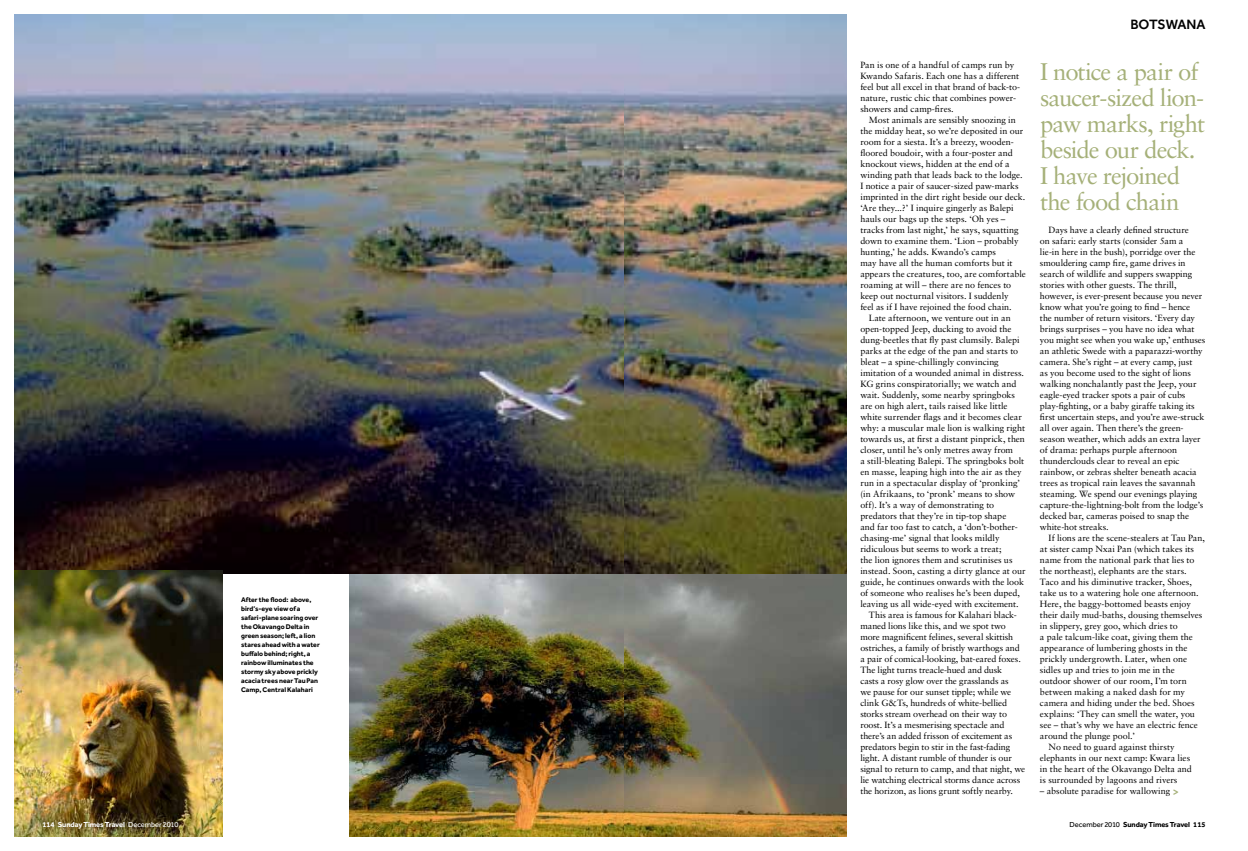
<style>
.page{position:relative;width:1248px;height:851px;background:#fff}
.page>*{position:absolute;margin:0;border:0;box-sizing:border-box;transform-origin:0 0}
.t1{font:24px/26px "Sabon";letter-spacing:-.04em;color:#a5b078}
.t2{font:500 14px "Effra";letter-spacing:-.015em;color:#000}
.t3{font:500 12px "Effra";color:#a5b078}
.t4{font:9px/11px "Sabon";letter-spacing:-.005em;color:#000}
.t5{font:700 7.5px "Effra";letter-spacing:-.01em;color:#000}
.t6{font:700 7.5px "Effra";letter-spacing:-.01em;color:#fff}
.t7{font:700 7px/9px "Effra";color:#000}
.s1{font-weight:400}
</style>
<div class="page">
<img style="left:14px;top:14px;width:832px;height:559px">
<img style="left:350px;top:574px;width:496px;height:262px">
<img style="left:14px;top:570px;width:208px;height:266px">
<p class="t6" style="left:43px;top:820px;width:137px">114 Sunday Times Travel <span class="s1">December 2010</span></p>
<p class="t7" style="left:241px;top:595px;width:80px">After the flood: above, bird’s-eye view of a safari-plane soaring over the Okavango Delta in green season; left, a lion stares ahead with a water buffalo behind; right, a rainbow illuminates the stormy sky above prickly acacia trees near Tau Pan<br>Camp, Central Kalahari</p>
<p class="t4" style="left:860px;top:59px;width:161px">Pan is one of a handful of camps run by Kwando Safaris. Each one has a different feel but all excel in that brand of back-to&shy;nature, rustic chic that combines power&shy;showers and camp-fires.</p>
<p class="t4" style="left:868px;top:114px;width:148px">Most animals are sensibly snoozing in</p>
<p class="t4" style="left:860px;top:125px;width:164px">the midday heat, so we’re deposited in our</p>
<p class="t4" style="left:860px;top:136px;width:155px">room for a siesta. It’s a breezy, wooden-</p>
<p class="t4" style="left:860px;top:147px;width:154px">floored boudoir, with a four-poster and</p>
<p class="t4" style="left:860px;top:158px;width:151px">knockout views, hidden at the end of a</p>
<p class="t4" style="left:860px;top:169px;width:164px">winding path that leads back to the lodge.</p>
<p class="t4" style="left:860px;top:180px;width:160px">I notice a pair of saucer-sized paw-marks</p>
<p class="t4" style="left:860px;top:191px;width:166px">imprinted in the dirt right beside our deck.</p>
<p class="t4" style="left:860px;top:202px;width:155px">‘Are they...?’ I inquire gingerly as Balepi</p>
<p class="t4" style="left:860px;top:213px;width:146px">hauls our bags up the steps. ‘Oh yes –</p>
<p class="t4" style="left:860px;top:224px;width:160px">tracks from last night,’ he says, squatting</p>
<p class="t4" style="left:860px;top:235px;width:160px">down to examine them. ‘Lion – probably</p>
<p class="t4" style="left:860px;top:246px;width:137px">hunting,’ he adds. Kwando’s camps</p>
<p class="t4" style="left:860px;top:257px;width:154px">may have all the human comforts but it</p>
<p class="t4" style="left:860px;top:268px;width:167px">appears the creatures, too, are comfortable</p>
<p class="t4" style="left:860px;top:279px;width:152px">roaming at will – there are no fences to</p>
<p class="t4" style="left:860px;top:290px;width:150px">keep out nocturnal visitors. I suddenly</p>
<p class="t4" style="left:860px;top:301px;width:153px">feel as if I have rejoined the food chain.</p>
<p class="t4" style="left:868px;top:312px;width:143px">Late afternoon, we venture out in an</p>
<p class="t4" style="left:860px;top:323px;width:153px">open-topped Jeep, ducking to avoid the</p>
<p class="t4" style="left:860px;top:334px;width:161px">dung-beetles that fly past clumsily. Balepi</p>
<p class="t4" style="left:860px;top:345px;width:159px">parks at the edge of the pan and starts to</p>
<p class="t4" style="left:860px;top:356px;width:140px">bleat – a spine-chillingly convincing</p>
<p class="t4" style="left:860px;top:367px;width:165px">imitation of a wounded animal in distress.</p>
<p class="t4" style="left:860px;top:378px;width:157px">KG grins conspiratorially; we watch and</p>
<p class="t4" style="left:860px;top:389px;width:156px">wait. Suddenly, some nearby springboks</p>
<p class="t4" style="left:860px;top:400px;width:149px">are on high alert, tails raised like little</p>
<p class="t4" style="left:860px;top:411px;width:163px">white surrender flags and it becomes clear</p>
<p class="t4" style="left:860px;top:422px;width:166px">why: a muscular male lion is walking right</p>
<p class="t4" style="left:860px;top:433px;width:166px">towards us, at first a distant pinprick, then</p>
<p class="t4" style="left:860px;top:444px;width:154px">closer, until he’s only metres away from</p>
<p class="t4" style="left:860px;top:455px;width:165px">a still-bleating Balepi. The springboks bolt</p>
<p class="t4" style="left:860px;top:466px;width:163px">en masse, leaping high into the air as they</p>
<p class="t4" style="left:860px;top:477px;width:161px">run in a spectacular display of ‘pronking’</p>
<p class="t4" style="left:860px;top:488px;width:156px">(in Afrikaans, to ‘pronk’ means to show</p>
<p class="t4" style="left:860px;top:499px;width:135px">off). It’s a way of demonstrating to</p>
<p class="t4" style="left:860px;top:510px;width:147px">predators that they’re in tip-top shape</p>
<p class="t4" style="left:860px;top:521px;width:159px">and far too fast to catch, a ‘don’t-bother-</p>
<p class="t4" style="left:860px;top:532px;width:141px">chasing-me’ signal that looks mildly</p>
<p class="t4" style="left:860px;top:543px;width:143px">ridiculous but seems to work a treat;</p>
<p class="t4" style="left:860px;top:554px;width:154px">the lion ignores them and scrutinises us</p>
<p class="t4" style="left:860px;top:565px;width:167px">instead. Soon, casting a dirty glance at our</p>
<p class="t4" style="left:860px;top:576px;width:165px">guide, he continues onwards with the look</p>
<p class="t4" style="left:860px;top:587px;width:161px">of someone who realises he’s been duped,</p>
<p class="t4" style="left:860px;top:598px;width:160px">leaving us all wide-eyed with excitement.</p>
<p class="t4" style="left:868px;top:609px;width:149px">This area is famous for Kalahari black-</p>
<p class="t4" style="left:860px;top:620px;width:147px">maned lions like this, and we spot two</p>
<p class="t4" style="left:860px;top:631px;width:154px">more magnificent felines, several skittish</p>
<p class="t4" style="left:860px;top:642px;width:161px">ostriches, a family of bristly warthogs and</p>
<p class="t4" style="left:860px;top:653px;width:162px">a pair of comical-looking, bat-eared foxes.</p>
<p class="t4" style="left:860px;top:664px;width:143px">The light turns treacle-hued and dusk</p>
<p class="t4" style="left:860px;top:675px;width:150px">casts a rosy glow over the grasslands as</p>
<p class="t4" style="left:860px;top:686px;width:152px">we pause for our sunset tipple; while we</p>
<p class="t4" style="left:860px;top:697px;width:148px">clink G&amp;Ts, hundreds of white-bellied</p>
<p class="t4" style="left:860px;top:708px;width:148px">storks stream overhead on their way to</p>
<p class="t4" style="left:860px;top:719px;width:145px">roost. It’s a mesmerising spectacle and</p>
<p class="t4" style="left:860px;top:730px;width:153px">there’s an added frisson of excitement as</p>
<p class="t4" style="left:860px;top:741px;width:151px">predators begin to stir in the fast-fading</p>
<p class="t4" style="left:860px;top:752px;width:153px">light. A distant rumble of thunder is our</p>
<p class="t4" style="left:860px;top:763px;width:166px">signal to return to camp, and that night, we</p>
<p class="t4" style="left:860px;top:774px;width:161px">lie watching electrical storms dance across</p>
<p class="t4" style="left:860px;top:785px;width:154px">the horizon, as lions grunt softly nearby.</p>
<h2 class="t2" style="left:1130px;top:15px;width:76px">BOTSWANA</h2>
<h1 class="t1" style="left:1039px;top:58px;width:166px">I notice a pair of saucer-sized lion&shy;paw marks, right beside our deck.<br>I have rejoined the food chain</h1>
<p class="t4" style="left:1039px;top:224px;width:167px;text-indent:9px">Days have a clearly defined structure<br>on safari: early starts (consider 5am a<br>lie-in here in the bush), porridge over the smouldering camp fire, game drives in search of wildlife and suppers swapping stories with other guests. The thrill, however, is ever-present because you never know what you’re going to find – hence<br>the number of return visitors. ‘Every day brings surprises – you have no idea what you might see when you wake up,’ enthuses an athletic Swede with a paparazzi-worthy camera. She’s right – at every camp, just<br>as you become used to the sight of lions walking nonchalantly past the Jeep, your eagle-eyed tracker spots a pair of cubs play-fighting, or a baby giraffe taking its first uncertain steps, and you’re awe-struck all over again. Then there’s the green&shy;season weather, which adds an extra layer of drama: perhaps purple afternoon thunderclouds clear to reveal an epic rainbow, or zebras shelter beneath acacia trees as tropical rain leaves the savannah steaming. We spend our evenings playing capture-the-lightning-bolt from the lodge’s decked bar, cameras poised to snap the white-hot streaks.</p>
<p class="t4" style="left:1048px;top:532px;width:158px">If lions are the scene-stealers at Tau Pan,</p>
<p class="t4" style="left:1039px;top:543px;width:155px">at sister camp Nxai Pan (which takes its</p>
<p class="t4" style="left:1039px;top:554px;width:156px">name from the national park that lies to</p>
<p class="t4" style="left:1039px;top:565px;width:148px">the northeast), elephants are the stars.</p>
<p class="t4" style="left:1039px;top:576px;width:153px">Taco and his diminutive tracker, Shoes,</p>
<p class="t4" style="left:1039px;top:587px;width:160px">take us to a watering hole one afternoon.</p>
<p class="t4" style="left:1039px;top:598px;width:152px">Here, the baggy-bottomed beasts enjoy</p>
<p class="t4" style="left:1039px;top:609px;width:164px">their daily mud-baths, dousing themselves</p>
<p class="t4" style="left:1039px;top:620px;width:139px">in slippery, grey goo, which dries to</p>
<p class="t4" style="left:1039px;top:631px;width:154px">a pale talcum-like coat, giving them the</p>
<p class="t4" style="left:1039px;top:642px;width:149px">appearance of lumbering ghosts in the</p>
<p class="t4" style="left:1039px;top:653px;width:149px">prickly undergrowth. Later, when one</p>
<p class="t4" style="left:1039px;top:664px;width:136px">sidles up and tries to join me in the</p>
<p class="t4" style="left:1039px;top:675px;width:148px">outdoor shower of our room, I’m torn</p>
<p class="t4" style="left:1039px;top:686px;width:146px">between making a naked dash for my</p>
<p class="t4" style="left:1039px;top:697px;width:156px">camera and hiding under the bed. Shoes</p>
<p class="t4" style="left:1039px;top:708px;width:156px">explains: ‘They can smell the water, you</p>
<p class="t4" style="left:1039px;top:719px;width:159px">see – that’s why we have an electric fence</p>
<p class="t4" style="left:1039px;top:730px;width:96px">around the plunge pool.’</p>
<p class="t4" style="left:1048px;top:741px;width:128px">No need to guard against thirsty</p>
<p class="t4" style="left:1039px;top:752px;width:152px">elephants in our next camp: Kwara lies</p>
<p class="t4" style="left:1039px;top:763px;width:153px">in the heart of the Okavango Delta and</p>
<p class="t4" style="left:1039px;top:774px;width:139px">is surrounded by lagoons and rivers</p>
<p class="t4" style="left:1039px;top:785px;width:132px">– absolute paradise for wallowing</p>
<h3 class="t3" style="left:1172px;top:785px;width:8px">&gt;</h3>
<p class="t5" style="left:1069px;top:820px;width:137px"><span class="s1">December 2010</span> Sunday Times Travel 115</p>
</div>
